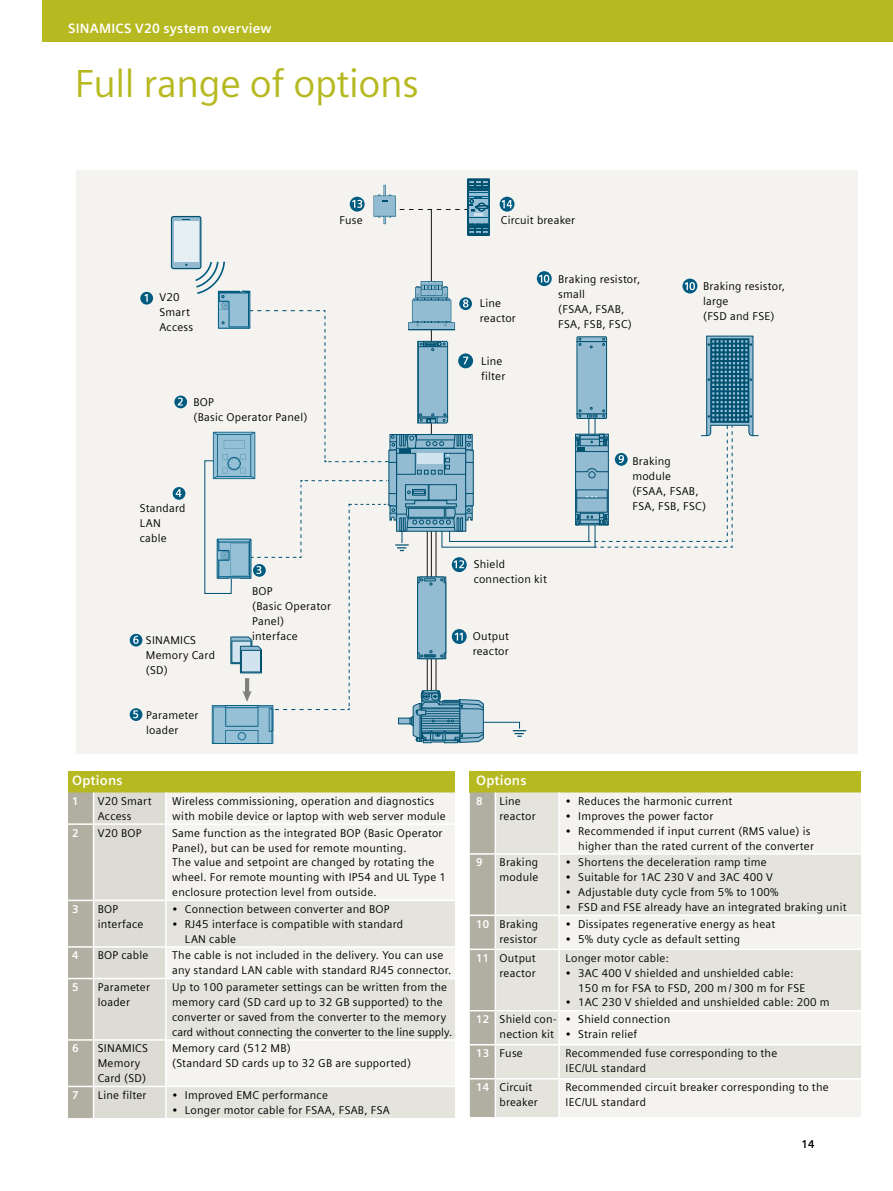
<style>
.page{position:relative;width:893px;height:1191px;background:#fff}
.page>*{position:absolute;margin:0;border:0;box-sizing:border-box;transform-origin:0 0}
.t1{font:39px "Siemens Sans Global";letter-spacing:-.01em;color:#b7b921}
.t2{font:700 13.5px "Siemens Sans Global";letter-spacing:.015em;color:#fff}
.t3{font:11.25px/14.9px "Siemens Sans Global";letter-spacing:.02em;color:#000}
.t4{font:700 11.25px "Siemens Sans Global";color:#fff}
.t5{font:700 11.25px "Siemens Sans Global";color:#000}
.s1{font-weight:700;color:#fff}
</style>
<div class="page">
<div style="left:43px;top:0;width:850px;height:42px;background:#b7b921"></div>
<div style="left:68px;top:771px;width:387px;height:21px;background:#b7b921"></div>
<div style="left:167px;top:792px;width:288px;height:107px;background:#f4f3f0"></div>
<svg style="left:167px;top:901px;width:288px;height:217px;fill:#e4e4dd"></svg>
<hr style="left:166px;top:946px;width:289px;height:1px;background:#fff">
<hr style="left:166px;top:977px;width:289px;height:2px;background:#fff">
<svg style="left:68px;top:792px;width:97px;height:326px;background:#d2d1c7"></svg>
<hr style="left:94px;top:1039px;width:72px;height:1px;background:#fff">
<hr style="left:93px;top:1040px;width:1px;height:45px;background:#fff">
<hr style="left:166px;top:1039px;width:289px;height:1px;background:#fff">
<hr style="left:68px;top:1085px;width:26px;height:2px;background:#fff">
<hr style="left:94px;top:1085px;width:72px;height:2px;background:#fff">
<hr style="left:93px;top:1087px;width:1px;height:31px;background:#fff">
<hr style="left:166px;top:1085px;width:289px;height:2px;background:#fff">
<hr style="left:93px;top:792px;width:1px;height:31px;background:#fff">
<hr style="left:68px;top:823px;width:26px;height:2px;background:#fff">
<hr style="left:94px;top:823px;width:72px;height:2px;background:#fff">
<hr style="left:93px;top:825px;width:1px;height:74px;background:#fff">
<hr style="left:166px;top:823px;width:289px;height:2px;background:#fff">
<hr style="left:68px;top:899px;width:26px;height:2px;background:#fff">
<hr style="left:94px;top:899px;width:72px;height:2px;background:#fff">
<div style="left:77px;top:170px;width:781px;height:583px;background:#f4f3f0"></div>
<hr style="left:431px;top:209px;width:1px;height:483px;background:#181717">
<svg style="left:374px;top:179px;width:115px;height:56px"></svg>
<svg style="left:172px;top:216px;width:29px;height:52px"></svg>
<div style="left:171px;top:216px;width:30px;height:53px;border:1px solid #005070;border-radius:2px"></div>
<div style="left:174px;top:221px;width:24px;height:41px;background:#e6f0f3"></div>
<div style="left:470px;top:771px;width:391px;height:21px;background:#b7b921"></div>
<div style="left:496px;top:792px;width:62px;height:325px;background:#e4e4dd"></div>
<svg style="left:560px;top:792px;width:301px;height:325px;fill:#f4f3f0"></svg>
<hr style="left:495px;top:853px;width:64px;height:1px;background:#fff">
<hr style="left:559px;top:853px;width:302px;height:1px;background:#fff">
<hr style="left:495px;top:914px;width:64px;height:2px;background:#fff">
<hr style="left:559px;top:914px;width:302px;height:2px;background:#fff">
<hr style="left:495px;top:948px;width:64px;height:2px;background:#fff">
<hr style="left:559px;top:948px;width:302px;height:2px;background:#fff">
<hr style="left:495px;top:1010px;width:64px;height:1px;background:#fff">
<hr style="left:559px;top:1010px;width:302px;height:1px;background:#fff">
<hr style="left:495px;top:1044px;width:64px;height:1px;background:#fff">
<hr style="left:559px;top:1044px;width:302px;height:1px;background:#fff">
<svg style="left:470px;top:792px;width:25px;height:325px;background:#b4b2a4"></svg>
<hr style="left:495px;top:1078px;width:64px;height:1px;background:#fff">
<hr style="left:559px;top:1078px;width:302px;height:1px;background:#fff">
<div style="left:140px;top:292px;width:13px;height:12px;background:#005b81;border-radius:50%"></div>
<svg style="left:144px;top:294px;width:4px;height:8px"></svg>
<svg style="left:174px;top:395px;width:13px;height:13px"></svg>
<svg style="left:178px;top:397px;width:5px;height:8px"></svg>
<svg style="left:130px;top:708px;width:12px;height:13px"></svg>
<svg style="left:133px;top:710px;width:5px;height:8px"></svg>
<svg style="left:173px;top:487px;width:12px;height:13px"></svg>
<svg style="left:176px;top:489px;width:5px;height:8px"></svg>
<div style="left:130px;top:634px;width:12px;height:12px;background:#005b81;border-radius:50%"></div>
<svg style="left:133px;top:636px;width:6px;height:8px"></svg>
<svg style="left:350px;top:197px;width:15px;height:15px"></svg>
<svg style="left:352px;top:200px;width:10px;height:8px"></svg>
<svg style="left:194px;top:260px;width:565px;height:484px"></svg>
<svg style="left:500px;top:197px;width:14px;height:15px"></svg>
<svg style="left:502px;top:200px;width:10px;height:8px"></svg>
<p class="t2" style="left:68px;top:21px;width:205px">SINAMICS V20 system overview</p>
<h1 class="t1" style="left:75px;top:55px;width:346px">Full range of options</h1>
<p class="t3" style="left:339px;top:213px;width:25px">Fuse</p>
<p class="t3" style="left:501px;top:213px;width:76px">Circuit breaker</p>
<p class="t3" style="left:159px;top:290px;width:35px">V20<br>Smart<br>Access</p>
<p class="t3" style="left:193px;top:395px;width:116px">BOP<br>(Basic Operator Panel)</p>
<p class="t3" style="left:140px;top:501px;width:47px">Standard<br>LAN cable</p>
<p class="t3" style="left:146px;top:633px;width:71px">SINAMICS<br>Memory Card (SD)</p>
<p class="t3" style="left:146px;top:708px;width:54px">Parameter loader</p>
<p class="t3" style="left:252px;top:584px;width:80px">BOP<br>(Basic Operator<br>Panel) interface</p>
<p class="t3" style="left:480px;top:296px;width:38px">Line reactor</p>
<p class="t3" style="left:481px;top:354px;width:26px">Line filter</p>
<p class="t3" style="left:558px;top:272px;width:84px">Braking resistor, small<br>(FSAA, FSAB,<br>FSA, FSB, FSC)</p>
<p class="t3" style="left:703px;top:279px;width:84px">Braking resistor, large<br>(FSD and FSE)</p>
<p class="t3" style="left:474px;top:557px;width:75px">Shield connection kit</p>
<p class="t3" style="left:473px;top:629px;width:38px">Output reactor</p>
<p class="t3" style="left:632px;top:454px;width:75px">Braking module (FSAA, FSAB,<br>FSA, FSB, FSC)</p>
<p class="t2" style="left:72px;top:773px;width:52px">Options</p>
<p class="t4" style="left:72px;top:794px;width:8px">1</p>
<p class="t3" style="left:98px;top:794px;width:55px">V20 Smart<br>Access</p>
<p class="t3" style="left:172px;top:794px;width:275px">Wireless commissioning, operation and diagnostics with mobile device or laptop with web server module</p>
<p class="t4" style="left:72px;top:826px;width:8px">2</p>
<p class="t3" style="left:98px;top:825px;width:45px">V20 BOP</p>
<p class="t3" style="left:172px;top:825px;width:275px">Same function as the integrated BOP (Basic Operator Panel), but can be used for remote mounting.<br>The value and setpoint are changed by rotating the wheel. For remote mounting with IP54 and UL Type 1 enclosure protection level from outside.</p>
<p class="t4" style="left:72px;top:902px;width:8px">3</p>
<p class="t3" style="left:98px;top:902px;width:47px">BOP interface</p>
<p class="t3" style="left:172px;top:902px;width:219px">• Connection between converter and BOP</p>
<p class="t3" style="left:185px;top:917px;width:220px;text-indent:-13px">• RJ45 interface is compatible with standard<br>LAN cable</p>
<p class="t4" style="left:72px;top:949px;width:8px">4</p>
<p class="t3" style="left:98px;top:948px;width:52px">BOP cable</p>
<p class="t3" style="left:172px;top:948px;width:281px">The cable is not included in the delivery. You can use any standard LAN cable with standard RJ45 connector.</p>
<p class="t4" style="left:72px;top:980px;width:8px">5</p>
<p class="t3" style="left:98px;top:980px;width:54px">Parameter loader</p>
<p class="t3" style="left:172px;top:980px;width:282px">Up to 100 parameter settings can be written from the memory card (SD card up to 32 GB supported) to the converter or saved from the converter to the memory card without connecting the converter to the line supply.</p>
<p class="t4" style="left:72px;top:1042px;width:8px">6</p>
<p class="t3" style="left:98px;top:1041px;width:52px">SINAMICS<br>Memory<br>Card (SD)</p>
<p class="t3" style="left:172px;top:1041px;width:240px">Memory card (512 MB)<br>(Standard SD cards up to 32 GB are supported)</p>
<p class="t4" style="left:72px;top:1088px;width:8px">7</p>
<p class="t3" style="left:98px;top:1088px;width:50px">Line filter</p>
<p class="t3" style="left:172px;top:1088px;width:157px">• Improved EMC performance</p>
<p class="t3" style="left:172px;top:1103px;width:219px">• Longer motor cable for FSAA, FSAB, FSA</p>
<p class="t2" style="left:476px;top:773px;width:52px">Options</p>
<p class="t4" style="left:476px;top:794px;width:8px">8</p>
<p class="t3" style="left:500px;top:794px;width:38px">Line reactor</p>
<p class="t3" style="left:565px;top:794px;width:168px">• Reduces the harmonic current</p>
<p class="t3" style="left:565px;top:809px;width:149px">• Improves the power factor</p>
<p class="t3" style="left:578px;top:824px;width:237px;text-indent:-13px">• Recommended if input current (RMS value) is higher than the rated current of the converter</p>
<p class="t4" style="left:476px;top:856px;width:8px">9</p>
<p class="t3" style="left:500px;top:855px;width:40px">Braking module</p>
<p class="t3" style="left:565px;top:855px;width:203px">• Shortens the deceleration ramp time</p>
<p class="t3" style="left:565px;top:870px;width:209px">• Suitable for 1AC 230 V and 3AC 400 V</p>
<p class="t3" style="left:565px;top:885px;width:215px">• Adjustable duty cycle from 5% to 100%</p>
<p class="t3" style="left:565px;top:900px;width:283px">• FSD and FSE already have an integrated braking unit</p>
<p class="t3" style="left:476px;top:917px;width:63px;text-align:right"><span class="s1">10</span> Braking resistor</p>
<p class="t3" style="left:565px;top:917px;width:211px">• Dissipates regenerative energy as heat</p>
<p class="t3" style="left:565px;top:931px;width:176px">• 5% duty cycle as default setting</p>
<p class="t3" style="left:476px;top:951px;width:61px;text-align:right"><span class="s1">11</span> Output reactor</p>
<p class="t3" style="left:565px;top:951px;width:105px">Longer motor cable:</p>
<p class="t3" style="left:578px;top:965px;width:229px;text-indent:-13px">• 3AC 400 V shielded and unshielded cable:<br>150 m for FSA to FSD, 200 m / 300 m for FSE</p>
<p class="t3" style="left:565px;top:995px;width:266px">• 1AC 230 V shielded and unshielded cable: 200 m</p>
<p class="t3" style="left:476px;top:1012px;width:82px;text-align:right"><span class="s1">12</span> Shield con&shy;nection kit</p>
<p class="t3" style="left:565px;top:1012px;width:106px">• Shield connection</p>
<p class="t3" style="left:565px;top:1027px;width:73px">• Strain relief</p>
<p class="t3" style="left:476px;top:1046px;width:48px"><span class="s1">13</span> Fuse</p>
<p class="t3" style="left:565px;top:1046px;width:213px">Recommended fuse corresponding to the<br>IEC/UL standard</p>
<p class="t3" style="left:500px;top:1080px;width:40px;text-indent:-23px"><span class="s1">14</span> Circuit breaker</p>
<p class="t3" style="left:565px;top:1080px;width:265px">Recommended circuit breaker corresponding to the<br>IEC/UL standard</p>
<p class="t5" style="left:801px;top:1137px;width:14px">14</p>
</div>
